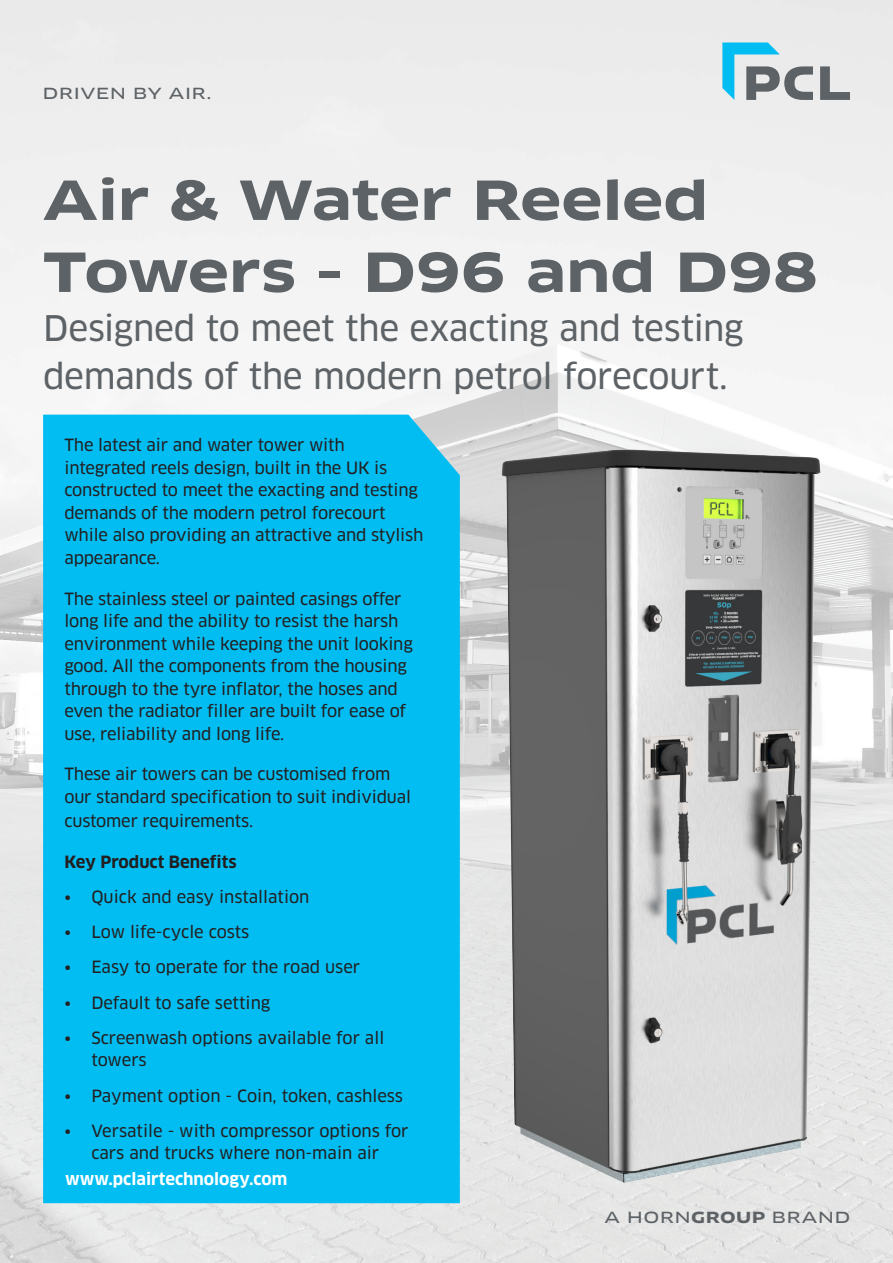
<style>
.page{position:relative;width:893px;height:1263px;background:#fff}
.page>*{position:absolute;margin:0;border:0;box-sizing:border-box;transform-origin:0 0}
.t1{font:700 52.5px/72px "Clan OT Extd";letter-spacing:-.015em;color:#5d6266}
.t2{font:34.5px/48.6px "Clan OT News";letter-spacing:-.015em;color:#5d6266}
.t3{font:16.5px/22.5px "Clan OT News";letter-spacing:-.01em;color:#231f20}
.t4{font:700 16.5px "Clan OT";color:#fff}
.t5{font:700 16.5px "Clan OT";color:#231f20}
.t6{font:15px "Clan OT Extd News";letter-spacing:.02em;color:#5d6266}
.s1{font-family:"Clan OT Extd";font-weight:700}
</style>
<div class="page">
<img style="left:0;top:0;width:893px;height:1263px">
<svg style="left:722px;top:43px;width:128px;height:57px"></svg>
<div style="left:43px;top:415px;width:417px;height:788px;background:#01bdf2"></div>
<img style="left:502px;top:450px;width:319px;height:733px">
<p class="t6" style="left:43px;top:84px;width:170px">DRIVEN BY AIR.</p>
<p class="t1" style="left:43px;top:166px;width:777px">Air &amp; Water Reeled<br>Towers - D96 and D98</p>
<p class="t2" style="left:43px;top:304px;width:702px">Designed to meet the exacting and testing demands of the modern petrol forecourt.</p>
<p class="t3" style="left:64px;top:434px;width:361px">The latest air and water tower with integrated reels design, built in the UK is constructed to meet the exacting and testing demands of the modern petrol forecourt while also providing an attractive and stylish appearance.</p>
<p class="t3" style="left:64px;top:587px;width:350px">The stainless steel or painted casings offer long life and the ability to resist the harsh environment while keeping the unit looking good. All the components from the housing through to the tyre inflator, the hoses and even the radiator filler are built for ease of use, reliability and long life.</p>
<p class="t3" style="left:64px;top:763px;width:348px">These air towers can be customised from our standard specification to suit individual</p>
<p class="t3" style="left:64px;top:810px;width:190px">customer requirements.</p>
<p class="t5" style="left:64px;top:852px;width:174px">Key Product Benefits</p>
<p class="t3" style="left:64px;top:886px;width:247px">• Quick and easy installation</p>
<p class="t3" style="left:64px;top:921px;width:186px">• Low life-cycle costs</p>
<p class="t3" style="left:64px;top:956px;width:297px">• Easy to operate for the road user</p>
<p class="t3" style="left:64px;top:991px;width:207px">• Default to safe setting</p>
<p class="t3" style="left:91px;top:1027px;width:294px;text-indent:-27px">• Screenwash options available for all towers</p>
<p class="t3" style="left:64px;top:1084px;width:340px">• Payment option - Coin, token, cashless</p>
<p class="t3" style="left:64px;top:1120px;width:346px;text-align:center">• Versatile - with compressor options for cars and trucks where non-main air</p>
<p class="t4" style="left:65px;top:1169px;width:224px">www.pclairtechnology.com</p>
<p class="t6" style="left:605px;top:1208px;width:247px">A HORN<span class="s1">GROUP</span> BRAND</p>
</div>
